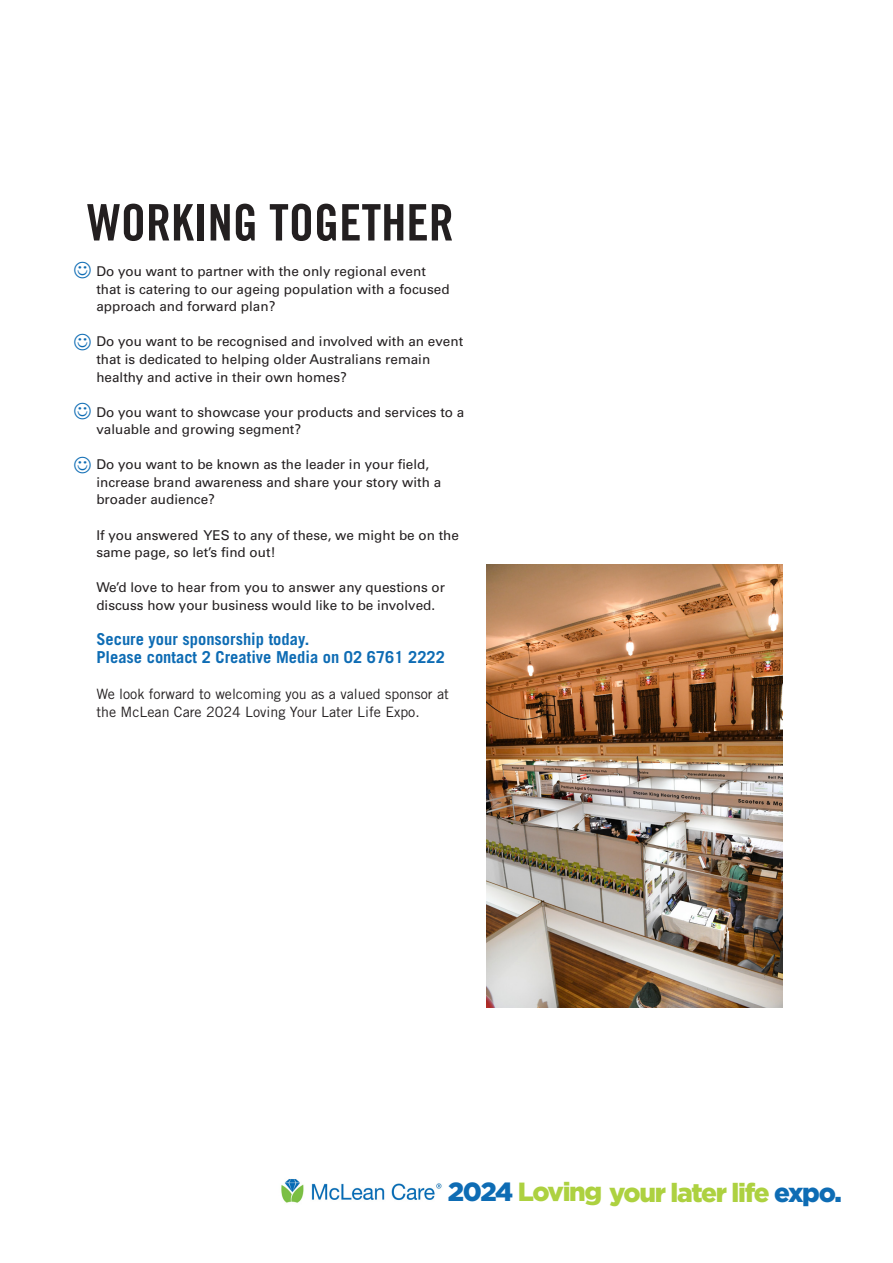
<style>
.page{position:relative;width:893px;height:1263px;background:#fff}
.page>*{position:absolute;margin:0;border:0;box-sizing:border-box;transform-origin:0 0}
.t1{font:50.4px "Trade Gothic Bold Cond Twenty";color:#231f20}
.t2{font:900 26.25px "Gotham";letter-spacing:-.05em;color:#add140}
.t3{font:700 16.5px "Trade Gothic LT Std";color:#0e6cb4}
.t4{font:14.25px/18px "Trade Gothic LT Std";color:#231f20}
.t5{font:13.5px/17.5px "Univers";color:#231f20}
.s1{color:#0e6cb4}
</style>
<div class="page">
<img style="left:487px;top:564px;width:295px;height:444px">
<img style="left:281px;top:1179px;width:161px;height:24px">
<p class="t1" style="left:87px;top:192px;width:368px">WORKING TOGETHER</p>
<p class="t5" style="left:96px;top:263px;width:355px">Do you want to partner with the only regional event that is catering to our ageing population with a focused approach and forward plan?</p>
<p class="t5" style="left:96px;top:333px;width:368px">Do you want to be recognised and involved with an event that is dedicated to helping older Australians remain healthy and active in their own homes?</p>
<p class="t5" style="left:96px;top:403px;width:370px">Do you want to showcase your products and services to a valuable and growing segment?</p>
<p class="t5" style="left:96px;top:456px;width:346px">Do you want to be known as the leader in your field, increase brand awareness and share your story with a broader audience?</p>
<p class="t5" style="left:96px;top:526px;width:364px">If you answered YES to any of these, we might be on the same page, so let’s find out!</p>
<p class="t5" style="left:96px;top:579px;width:350px">We’d love to hear from you to answer any questions or discuss how your business would like to be involved.</p>
<p class="t3" style="left:96px;top:629px;width:214px">Secure your sponsorship today.</p>
<p class="t3" style="left:96px;top:647px;width:350px">Please contact 2 Creative Media on 02 6761 2222</p>
<p class="t4" style="left:96px;top:685px;width:354px">We look forward to welcoming you as a valued sponsor at the McLean Care 2024 Loving Your Later Life Expo.</p>
<p class="t2" style="left:448px;top:1177px;width:396px"><span class="s1">2024</span> Loving your later life <span class="s1">expo.</span></p>
</div>
